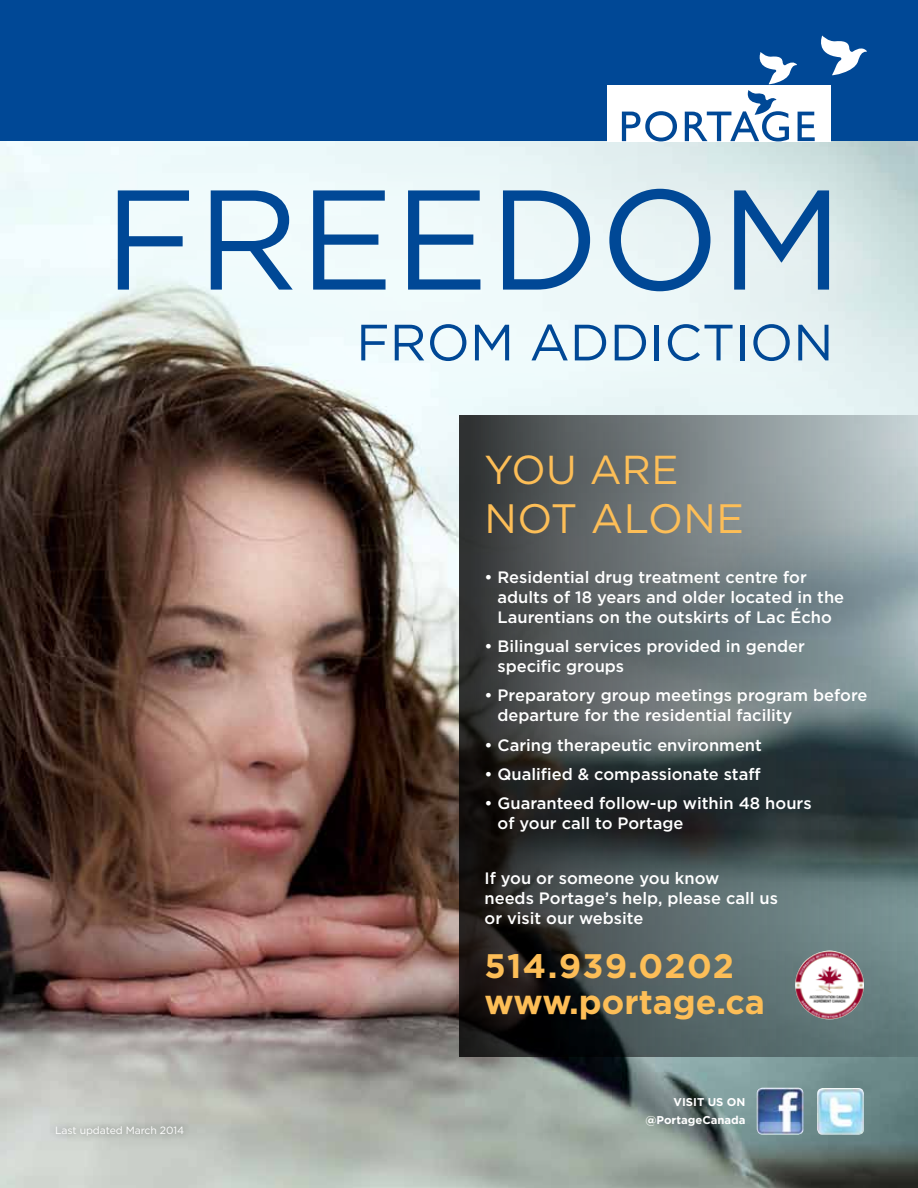
<style>
.page{position:relative;width:918px;height:1188px;background:#fff}
.page>*{position:absolute;margin:0;border:0;box-sizing:border-box;transform-origin:0 0}
.t1{font:141.6px "Gotham HTF";color:#004896}
.t2{font:51px "Gotham HTF";color:#004896}
.t3{font:41.1px "Gotham HTF";letter-spacing:.01em;color:#fdbe57}
.t4{font:40.35px "Gotham HTF";letter-spacing:.01em;color:#fdbe57}
.t5{font:700 34.05px/36.8px "Gotham HTF";letter-spacing:.015em;color:#fdbe57}
.t6{font:500 16.5px/19.8px "Gotham HTF";color:#fff}
.t7{font:700 11.4px/18px "Gotham HTF";color:#fff;text-align:right}
.t8{font:10.5px "Gotham HTF";letter-spacing:-.01em;color:#fff}
</style>
<div class="page">
<img style="left:0;top:141px;width:918px;height:1047px">
<div style="left:42px;top:115px;width:863px;height:320px;background:#fff;opacity:.7"></div>
<svg style="left:459px;top:415px;width:459px;height:641px;background:#555f61"></svg>
<div style="left:0;top:0;width:918px;height:141px;background:#004896"></div>
<div style="left:607px;top:86px;width:224px;height:56px;background:#fff"></div>
<svg style="left:622px;top:111px;width:55px;height:30px"></svg>
<svg style="left:685px;top:35px;width:182px;height:106px"></svg>
<img style="left:795px;top:951px;width:69px;height:68px;border-radius:34px">
<img style="left:757px;top:1088px;width:47px;height:47px">
<img style="left:817px;top:1088px;width:47px;height:47px">
<div style="left:48px;top:1119px;width:143px;height:24px;background:#000;opacity:.5"></div>
<h1 class="t1" style="left:104px;top:161px;width:741px">FREEDOM</h1>
<h2 class="t2" style="left:356px;top:314px;width:479px">FROM ADDICTION</h2>
<h3 class="t4" style="left:484px;top:447px;width:196px">YOU ARE</h3>
<h3 class="t3" style="left:484px;top:496px;width:261px">NOT ALONE</h3>
<p class="t8" style="left:55px;top:1125px;width:131px">LAST UPDATED MARCH 2014</p>
<p class="t6" style="left:498px;top:567px;width:348px;text-indent:-13px">• Residential drug treatment centre for adults of 18 years and older located in the<br>Laurentians on the outskirts of Lac Écho</p>
<p class="t6" style="left:498px;top:636px;width:309px;text-indent:-13px">• Bilingual services provided in gender specific groups</p>
<p class="t6" style="left:498px;top:685px;width:371px;text-indent:-13px">• Preparatory group meetings program before departure for the residential facility</p>
<p class="t6" style="left:484px;top:735px;width:279px">• Caring therapeutic environment</p>
<p class="t6" style="left:484px;top:764px;width:278px">• Qualified &amp; compassionate staff</p>
<p class="t6" style="left:498px;top:793px;width:316px;text-indent:-13px">• Guaranteed follow-up within 48 hours of your call to Portage</p>
<p class="t6" style="left:484px;top:868px;width:295px">If you or someone you know<br>needs Portage’s help, please call us or visit our website</p>
<h3 class="t5" style="left:484px;top:946px;width:282px">514.939.0202 www.portage.ca</h3>
<p class="t7" style="left:645px;top:1093px;width:102px">visit us on @PortageCanada</p>
</div>
